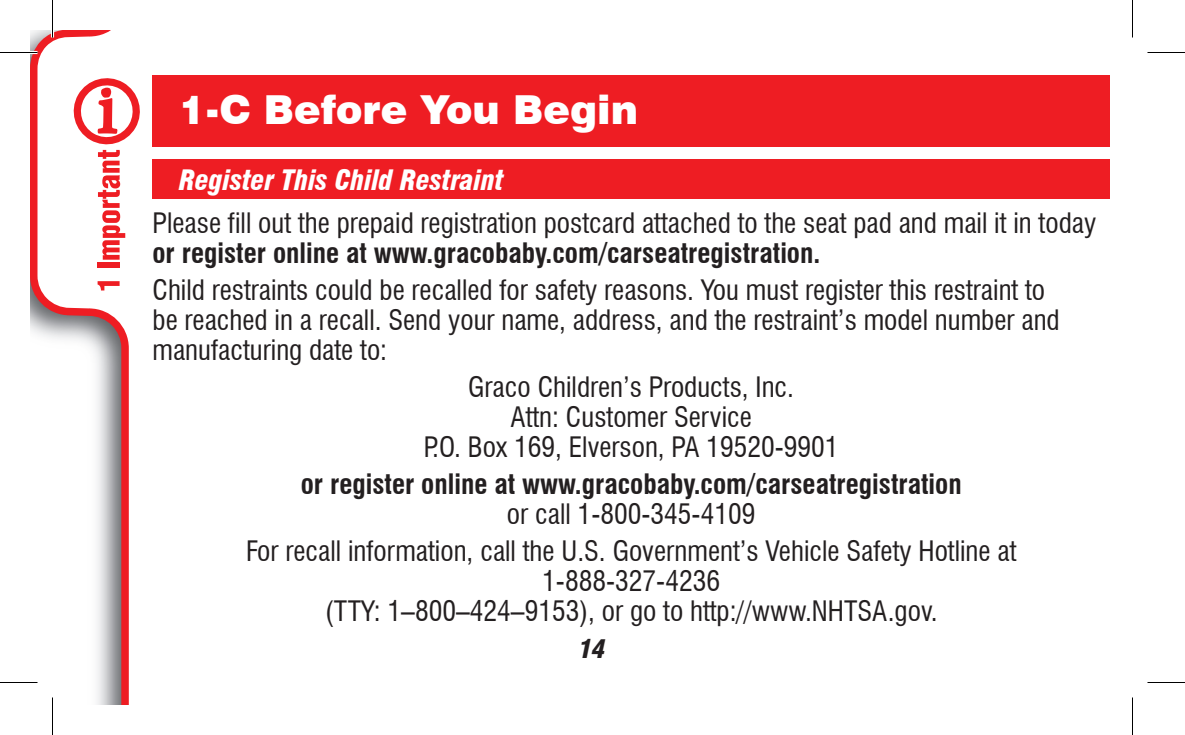
<style>
.page{position:relative;width:1185px;height:735px;background:#fff}
.page>*{position:absolute;margin:0;border:0;box-sizing:border-box;transform-origin:0 0}
.t1{font:900 40px "Swiss 721 BT";color:#fff}
.t2{font:condensed 27.5px/30px "Swiss 721 BT";color:#231f20}
.t3{font:700 condensed 27.5px/30px "Swiss 721 BT";color:#231f20;text-align:center}
.t4{font:italic 900 condensed 27.5px "Swiss 721 BT";letter-spacing:-.005em;color:#fff}
.t5{font:italic 900 condensed 25px "Swiss 721 BT";color:#231f20}
.s1{font-weight:700}
.s2{font-weight:400}
</style>
<div class="page">
<svg style="left:30px;top:30px;width:99px;height:675px"></svg>
<svg style="left:98px;top:281px;width:22px;height:10px"></svg>
<div style="left:97px;top:262px;width:23px;height:6px;background:#ee1d23"></div>
<svg style="left:69px;top:74px;width:71px;height:186px"></svg>
<div style="left:152px;top:75px;width:958px;height:72px;background:#ee1d23"></div>
<div style="left:152px;top:159px;width:958px;height:40px;background:#ee1d23"></div>
<hr style="left:0;top:51px;width:38px;height:3px;background:#fff">
<hr style="left:0;top:681px;width:38px;height:3px;background:#fff">
<hr style="left:51px;top:0;width:3px;height:38px;background:#fff">
<hr style="left:51px;top:698px;width:3px;height:37px;background:#fff">
<hr style="left:0;top:52px;width:38px;height:1px;background:#000">
<hr style="left:1148px;top:52px;width:37px;height:1px;background:#000">
<hr style="left:0;top:682px;width:38px;height:1px;background:#000">
<hr style="left:1148px;top:682px;width:37px;height:1px;background:#000">
<hr style="left:52px;top:0;width:1px;height:38px;background:#000">
<hr style="left:52px;top:698px;width:1px;height:37px;background:#000">
<hr style="left:1132px;top:0;width:1px;height:38px;background:#000">
<hr style="left:1132px;top:698px;width:1px;height:37px;background:#000">
<p class="t1" style="left:179px;top:86px;width:460px">1-C Before You Begin</p>
<p class="t4" style="left:179px;top:163px;width:326px">Register This Child Restraint</p>
<p class="t2" style="left:152px;top:208px;width:945px">Please fill out the prepaid registration postcard attached to the seat pad and mail it in today <span class="s1">or register online at www.gracobaby.com/carseatregistration.</span></p>
<p class="t2" style="left:152px;top:275px;width:909px">Child restraints could be recalled for safety reasons. You must register this restraint to be reached in a recall. Send your name, address, and the restraint’s model number and manufacturing date to:</p>
<p class="t2" style="left:424px;top:372px;width:416px;text-align:center">Graco Children’s Products, Inc.<br>Attn: Customer Service<br>P.O. Box 169, Elverson, PA 19520-9901</p>
<p class="t3" style="left:301px;top:469px;width:662px">or register online at www.gracobaby.com/carseatregistration <span class="s2">or call 1-800-345-4109</span></p>
<p class="t2" style="left:246px;top:536px;width:772px;text-align:center">For recall information, call the U.S. Government’s Vehicle Safety Hotline at<br>1-888-327-4236<br>(TTY: 1–800–424–9153), or go to http://www.NHTSA.gov.</p>
<p class="t5" style="left:579px;top:634px;width:28px">14</p>
</div>
